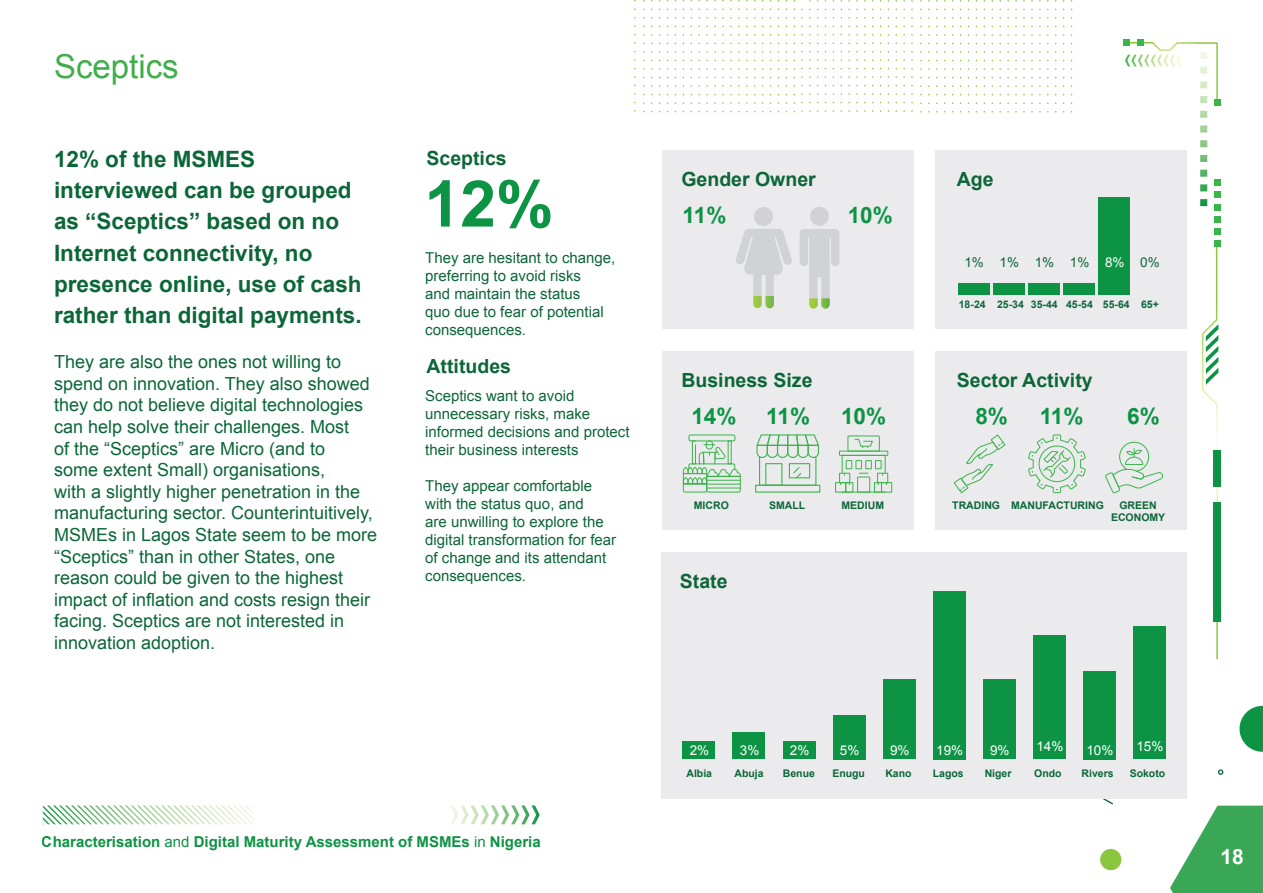
<style>
.page{position:relative;width:1263px;height:893px;background:#fff}
.page>*{position:absolute;margin:0;border:0;box-sizing:border-box;transform-origin:0 0}
.t1{font:700 64.5px "Arial";color:#0d9344}
.t2{font:33px "Arial";color:#40ae49}
.t3{font:700 22.5px/31.2px "Arial";color:#0c6638}
.t4{font:700 22.5px "Arial";letter-spacing:-.025em;color:#0d9344}
.t5{font:700 21px "Arial";color:#fff}
.t6{font:700 19.5px "Arial";color:#0c6638}
.t7{font:18px/21.6px "Arial";color:#0c6638}
.t8{font:15px/18px "Arial";color:#0c6638}
.t9{font:700 15px "Arial";color:#0d9344}
.t10{font:13.5px "Arial";color:#fff}
.t11{font:13.5px "Arial";color:#0c6638}
.t12{font:700 10.5px/12.6px "Arial";color:#0c6638;text-align:center}
.s1{font-weight:400}
.s2{color:#fff}
</style>
<div class="page">
<svg style="left:1102px;top:799px;width:11px;height:5px"></svg>
<div style="left:1100px;top:849px;width:21px;height:21px;background:#8bc63e;border-radius:50%"></div>
<svg style="left:1239px;top:705px;width:24px;height:47px"></svg>
<svg style="left:1218px;top:769px;width:5px;height:6px"></svg>
<svg style="left:1170px;top:806px;width:93px;height:87px"></svg>
<svg style="left:1214px;top:228px;width:6px;height:6px"></svg>
<svg style="left:1214px;top:216px;width:6px;height:6px"></svg>
<div style="left:1213px;top:450px;width:8px;height:37px;background:#0d9344"></div>
<div style="left:1213px;top:502px;width:8px;height:119px;background:#0d9344"></div>
<svg style="left:1202px;top:240px;width:18px;height:420px"></svg>
<svg style="left:1123px;top:40px;width:97px;height:170px"></svg>
<svg style="left:634px;top:0;width:438px;height:113px"></svg>
<svg style="left:43px;top:805px;width:211px;height:19px"></svg>
<svg style="left:451px;top:805px;width:89px;height:19px"></svg>
<div style="left:662px;top:151px;width:251px;height:178px;background:#ebebed"></div>
<div style="left:936px;top:151px;width:251px;height:178px;background:#ebebed"></div>
<div style="left:662px;top:351px;width:251px;height:178px;background:#ebebed"></div>
<div style="left:935px;top:351px;width:252px;height:178px;background:#ebebed"></div>
<div style="left:662px;top:552px;width:525px;height:247px;background:#ebebed"></div>
<div style="left:810px;top:207px;width:19px;height:19px;background:#d1d2d4;border-radius:50%"></div>
<div style="left:754px;top:207px;width:19px;height:19px;background:#d1d2d4;border-radius:50%"></div>
<svg style="left:736px;top:229px;width:56px;height:67px"></svg>
<svg style="left:799px;top:229px;width:40px;height:80px"></svg>
<svg style="left:753px;top:296px;width:21px;height:12px"></svg>
<div style="left:759px;top:456px;width:57px;height:30px;border:1px solid #3ab54a"></div>
<div style="left:755px;top:485px;width:65px;height:8px;border:1px solid #3ab54a"></div>
<svg style="left:756px;top:434px;width:63px;height:25px"></svg>
<div style="left:765px;top:463px;width:17px;height:23px;border:1px solid #3ab54a"></div>
<div style="left:789px;top:463px;width:21px;height:15px;border:1px solid #3ab54a"></div>
<svg style="left:792px;top:467px;width:10px;height:12px"></svg>
<div style="left:688px;top:434px;width:47px;height:7px;border:1px solid #3ab54a;border-radius:2px"></div>
<svg style="left:683px;top:440px;width:58px;height:53px"></svg>
<hr style="left:842px;top:492px;width:43px;height:1px;background:#3ab54a">
<div style="left:839px;top:451px;width:49px;height:5px;border:1px solid #3ab54a"></div>
<div style="left:874px;top:482px;width:8px;height:11px;border:1px solid #3ab54a"></div>
<div style="left:881px;top:482px;width:11px;height:11px;border:1px solid #3ab54a"></div>
<div style="left:877px;top:473px;width:11px;height:10px;border:1px solid #3ab54a"></div>
<div style="left:845px;top:482px;width:8px;height:11px;border:1px solid #3ab54a"></div>
<div style="left:835px;top:482px;width:11px;height:11px;border:1px solid #3ab54a"></div>
<div style="left:839px;top:473px;width:11px;height:10px;border:1px solid #3ab54a"></div>
<div style="left:846px;top:460px;width:6px;height:9px;border:1px solid #3ab54a"></div>
<div style="left:855px;top:460px;width:7px;height:9px;border:1px solid #3ab54a"></div>
<div style="left:865px;top:460px;width:7px;height:9px;border:1px solid #3ab54a"></div>
<div style="left:875px;top:460px;width:7px;height:9px;border:1px solid #3ab54a"></div>
<svg style="left:847px;top:435px;width:33px;height:17px"></svg>
<svg style="left:856px;top:473px;width:15px;height:20px"></svg>
<svg style="left:954px;top:434px;width:52px;height:59px"></svg>
<svg style="left:1028px;top:434px;width:58px;height:59px"></svg>
<svg style="left:1105px;top:441px;width:58px;height:52px"></svg>
<div style="left:1098px;top:197px;width:32px;height:98px;background:#0d9344"></div>
<div style="left:1063px;top:284px;width:32px;height:11px;background:#0d9344"></div>
<div style="left:1028px;top:284px;width:32px;height:11px;background:#0d9344"></div>
<div style="left:993px;top:284px;width:32px;height:11px;background:#0d9344"></div>
<div style="left:958px;top:284px;width:32px;height:11px;background:#0d9344"></div>
<div style="left:1133px;top:627px;width:33px;height:132px;background:#0d9344"></div>
<div style="left:1083px;top:671px;width:32px;height:88px;background:#0d9344"></div>
<div style="left:1033px;top:635px;width:32px;height:124px;background:#0d9344"></div>
<div style="left:983px;top:680px;width:32px;height:79px;background:#0d9344"></div>
<div style="left:933px;top:591px;width:32px;height:168px;background:#0d9344"></div>
<div style="left:883px;top:680px;width:32px;height:79px;background:#0d9344"></div>
<div style="left:833px;top:715px;width:32px;height:44px;background:#0d9344"></div>
<div style="left:783px;top:742px;width:32px;height:17px;background:#0d9344"></div>
<div style="left:733px;top:733px;width:32px;height:26px;background:#0d9344"></div>
<div style="left:683px;top:742px;width:32px;height:17px;background:#0d9344"></div>
<h2 class="t2" style="left:54px;top:45px;width:126px">Sceptics</h2>
<p class="t3" style="left:54px;top:144px;width:309px">12% of the MSMES interviewed can be grouped as “Sceptics” based on no<br>Internet connectivity, no presence online, use of cash rather than digital payments.</p>
<p class="t6" style="left:426px;top:145px;width:82px">Sceptics</p>
<p class="t6" style="left:426px;top:353px;width:86px">Attitudes</p>
<h1 class="t1" style="left:424px;top:161px;width:131px">12%</h1>
<p class="t8" style="left:425px;top:249px;width:192px">They are hesitant to change, preferring to avoid risks<br>and maintain the status<br>quo due to fear of potential consequences.</p>
<p class="t7" style="left:54px;top:351px;width:325px">They are also the ones not willing to spend on innovation. They also showed they do not believe digital technologies can help solve their challenges. Most<br>of the “Sceptics” are Micro (and to<br>some extent Small) organisations,<br>with a slightly higher penetration in the manufacturing sector. Counterintuitively, MSMEs in Lagos State seem to be more “Sceptics” than in other States, one reason could be given to the highest impact of inflation and costs resign their facing. Sceptics are not interested in innovation adoption.</p>
<p class="t8" style="left:425px;top:387px;width:206px">Sceptics want to avoid unnecessary risks, make informed decisions and protect their business interests</p>
<p class="t8" style="left:425px;top:477px;width:192px">They appear comfortable with the status quo, and<br>are unwilling to explore the digital transformation for fear of change and its attendant consequences.</p>
<p class="t9" style="left:42px;top:831px;width:500px">Characterisation <span class="s1">and</span> Digital Maturity Assessment of MSMEs <span class="s1">in</span> Nigeria</p>
<p class="t6" style="left:681px;top:166px;width:136px">Gender Owner</p>
<p class="t4" style="left:683px;top:201px;width:45px">11%</p>
<p class="t4" style="left:848px;top:201px;width:47px">10%</p>
<p class="t6" style="left:681px;top:367px;width:133px">Business Size</p>
<p class="t6" style="left:957px;top:166px;width:38px">Age</p>
<p class="t11" style="left:964px;top:254px;width:21px">1%</p>
<p class="t12" style="left:959px;top:298px;width:28px">18-24</p>
<p class="t11" style="left:999px;top:254px;width:21px">1%</p>
<p class="t12" style="left:997px;top:298px;width:28px">25-34</p>
<p class="t11" style="left:1035px;top:254px;width:21px">1%</p>
<p class="t12" style="left:1031px;top:298px;width:28px">35-44</p>
<p class="t11" style="left:1070px;top:254px;width:56px">1% <span class="s2">8%</span></p>
<p class="t12" style="left:1066px;top:298px;width:65px">45-54 55-64</p>
<p class="t11" style="left:1140px;top:254px;width:21px">0%</p>
<p class="t12" style="left:1141px;top:298px;width:19px">65+</p>
<p class="t6" style="left:957px;top:367px;width:137px">Sector Activity</p>
<p class="t4" style="left:691px;top:402px;width:47px">14%</p>
<p class="t4" style="left:766px;top:402px;width:45px">11%</p>
<p class="t4" style="left:841px;top:402px;width:47px">10%</p>
<p class="t4" style="left:975px;top:402px;width:34px">8%</p>
<p class="t4" style="left:1040px;top:402px;width:45px">11%</p>
<p class="t4" style="left:1127px;top:402px;width:34px">6%</p>
<p class="t12" style="left:694px;top:499px;width:36px">MICRO</p>
<p class="t12" style="left:769px;top:499px;width:38px">SMALL</p>
<p class="t12" style="left:841px;top:499px;width:44px">MEDIUM</p>
<p class="t12" style="left:952px;top:499px;width:153px">TRADING MANUFACTURING</p>
<p class="t12" style="left:1111px;top:499px;width:56px">GREEN<br>ECONOMY</p>
<p class="t6" style="left:680px;top:568px;width:49px">State</p>
<p class="t10" style="left:690px;top:741px;width:21px">2%</p>
<p class="t10" style="left:740px;top:741px;width:21px">3%</p>
<p class="t10" style="left:790px;top:741px;width:21px">2%</p>
<p class="t10" style="left:840px;top:741px;width:21px">5%</p>
<p class="t10" style="left:890px;top:741px;width:21px">9%</p>
<p class="t10" style="left:936px;top:741px;width:29px">19%</p>
<p class="t10" style="left:990px;top:741px;width:21px">9%</p>
<p class="t10" style="left:1036px;top:737px;width:29px">14%</p>
<p class="t10" style="left:1086px;top:741px;width:29px">10%</p>
<p class="t10" style="left:1136px;top:737px;width:29px">15%</p>
<p class="t12" style="left:686px;top:768px;width:27px">Albia</p>
<p class="t12" style="left:734px;top:768px;width:31px">Abuja</p>
<p class="t12" style="left:783px;top:768px;width:34px">Benue</p>
<p class="t12" style="left:832px;top:768px;width:34px">Enugu</p>
<p class="t12" style="left:885px;top:768px;width:28px">Kano</p>
<p class="t12" style="left:933px;top:768px;width:32px">Lagos</p>
<p class="t12" style="left:985px;top:768px;width:28px">Niger</p>
<p class="t12" style="left:1034px;top:768px;width:29px">Ondo</p>
<p class="t12" style="left:1082px;top:768px;width:34px">Rivers</p>
<p class="t12" style="left:1130px;top:768px;width:37px">Sokoto</p>
<p class="t5" style="left:1220px;top:842px;width:25px">18</p>
</div>
